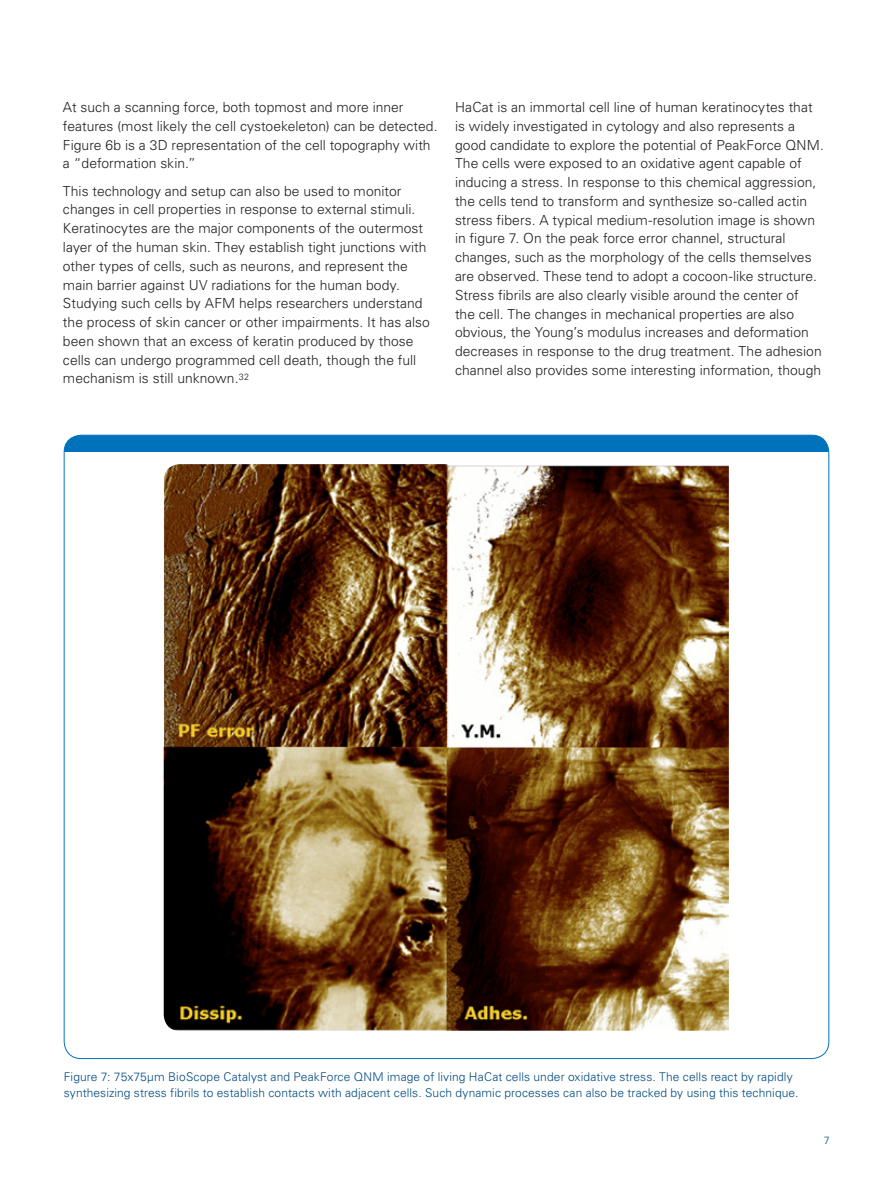
<style>
.page{position:relative;width:893px;height:1187px;background:#fff}
.page>*{position:absolute;margin:0;border:0;box-sizing:border-box;transform-origin:0 0}
.application_body{font:300 13.8px/18.8px "Univers LT Std";color:#231f20}
.application_legend{font:300 12px/15.8px "Univers LT Std";letter-spacing:.01em;color:#004a7f}
.application_legend-2{font:300 10.5px "Univers LT Std";color:#004a7f}
</style>
<div class="page">
<div style="left:64px;top:435px;width:765px;height:17px;background:#0072bc"></div>
<img style="left:164px;top:464px;width:565px;height:566px">
<p class="application_body" style="left:63px;top:98px;width:376px">At such a scanning force, both topmost and more inner features (most likely the cell cystoekeleton) can be detected.<br>Figure 6b is a 3D representation of the cell topography with a “deformation skin.”</p>
<p class="application_body" style="left:63px;top:181px;width:368px">This technology and setup can also be used to monitor changes in cell properties in response to external stimuli.<br>Keratinocytes are the major components of the outermost layer of the human skin. They establish tight junctions with other types of cells, such as neurons, and represent the main barrier against UV radiations for the human body.<br>Studying such cells by AFM helps researchers understand the process of skin cancer or other impairments. It has also been shown that an excess of keratin produced by those cells can undergo programmed cell death, though the full mechanism is still unknown.<sup>32</sup></p>
<p class="application_body" style="left:455px;top:98px;width:370px">HaCat is an immortal cell line of human keratinocytes that is widely investigated in cytology and also represents a good candidate to explore the potential of PeakForce QNM.<br>The cells were exposed to an oxidative agent capable of inducing a stress. In response to this chemical aggression, the cells tend to transform and synthesize so-called actin stress fibers. A typical medium-resolution image is shown in figure 7. On the peak force error channel, structural changes, such as the morphology of the cells themselves are observed. These tend to adopt a cocoon-like structure.<br>Stress fibrils are also clearly visible around the center of<br>the cell. The changes in mechanical properties are also obvious, the Young’s modulus increases and deformation decreases in response to the drug treatment. The adhesion channel also provides some interesting information, though</p>
<p class="application_legend" style="left:64px;top:1068px;width:736px">Figure 7: 75x75μm BioScope Catalyst and PeakForce QNM image of living HaCat cells under oxidative stress. The cells react by rapidly synthesizing stress fibrils to establish contacts with adjacent cells. Such dynamic processes can also be tracked by using this technique.</p>
<p class="application_legend-2" style="left:824px;top:1133px;width:7px">7</p>
</div>
